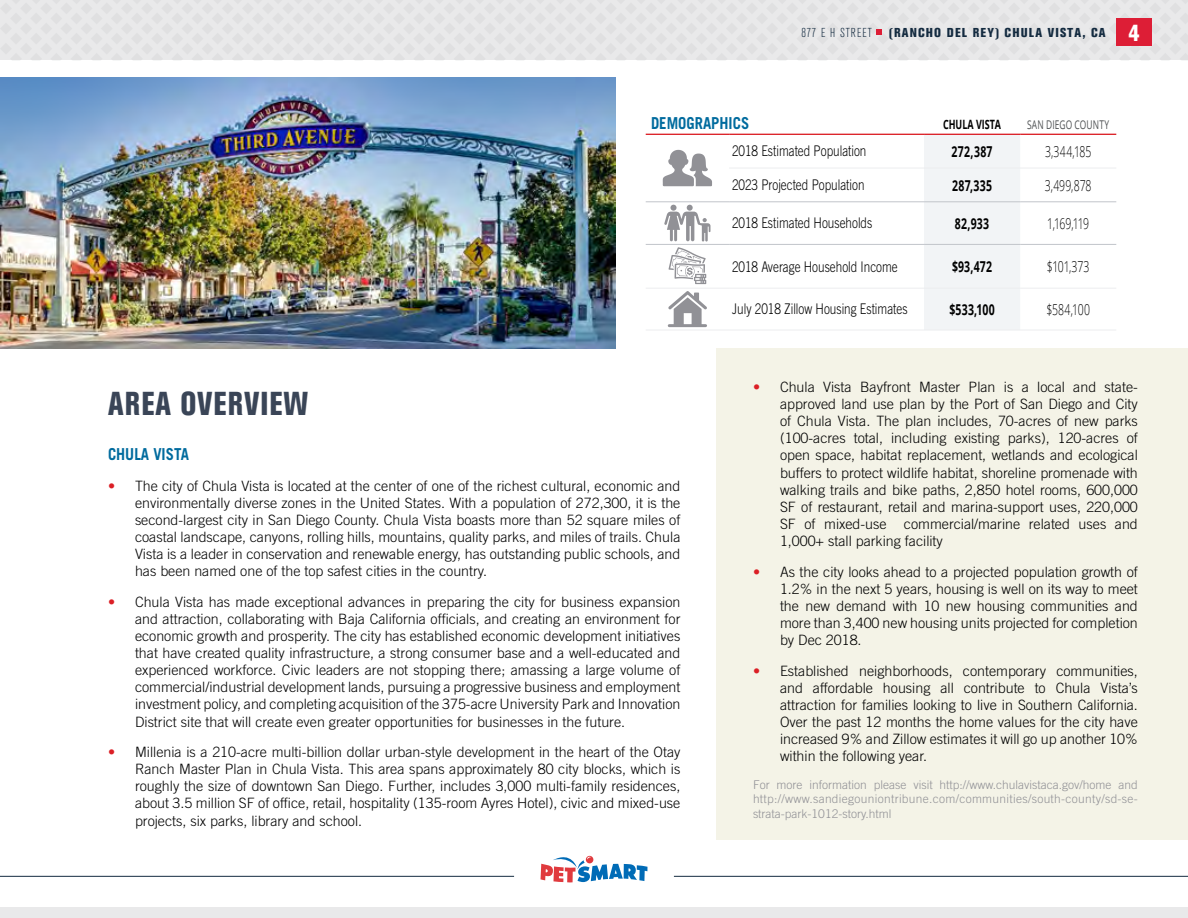
<style>
.page{position:relative;width:1188px;height:918px;background:#fff}
.page>*{position:absolute;margin:0;border:0;box-sizing:border-box;transform-origin:0 0}
.t1{font:800 condensed 33px "Akzidenz Grotesk BE";letter-spacing:.04em;color:#3a4557;scale:.9 1}
.t2{font:700 16.5px "Trade Gothic LT Std";color:#006b9e;scale:.9 1}
.t3{font:300 15px "Open Sans";letter-spacing:-.01em;color:#000;scale:.7 1}
.t4{font:700 15px "Open Sans";letter-spacing:.025em;color:#000;scale:.7 1}
.t5{font:300 14.7px "Trade Gothic LT Std";color:#000;scale:.8 1}
.t6{font:300 14.25px/17.1px "Trade Gothic LT Std";color:#000;text-align:justify}
.t7{font:800 condensed 12.9px "Akzidenz Grotesk BE";letter-spacing:.09em;color:#142b40}
.t8{font:300 condensed 12.9px "Akzidenz Grotesk BE";letter-spacing:.075em;color:#142b40}
.t9{font:700 12.75px "Open Sans";color:#000;scale:.7 1}
.t10{font:300 12px/14.4px "Trade Gothic LT Std";letter-spacing:.025em;color:#919196;text-align:justify}
.t11{font:12px "Open Sans";letter-spacing:.015em;color:#4e5153;scale:.7 1}
.s1{font-size:23.1px;color:#fff}
.s2{font-family:"Trade Gothic LT Std Bd 2";font-weight:400;color:#db1f26}
</style>
<div class="page">
<div style="left:0;top:907px;width:1188px;height:11px;background:#e9e9ea"></div>
<svg style="left:540px;top:855px;width:108px;height:28px"></svg>
<svg style="left:0;top:0;width:1188px;height:60px;background:#e5e5e6"></svg>
<div style="left:1116px;top:19px;width:36px;height:27px;background:#dd1e36"></div>
<hr style="left:0;top:876px;width:514px;height:1px;background:#142b40">
<hr style="left:674px;top:876px;width:514px;height:1px;background:#142b40">
<div style="left:716px;top:349px;width:472px;height:491px;background:#f4f3e7"></div>
<div style="left:924px;top:135px;width:96px;height:195px;background:#f2f4f6"></div>
<hr style="left:646px;top:288px;width:83px;height:1px;background:#ecedef">
<hr style="left:646px;top:330px;width:83px;height:1px;background:#ecedef">
<hr style="left:729px;top:168px;width:195px;height:1px;background:#ecedef">
<hr style="left:924px;top:168px;width:96px;height:1px;background:#ecedef">
<hr style="left:1020px;top:168px;width:96px;height:1px;background:#ecedef">
<hr style="left:646px;top:202px;width:83px;height:1px;background:#c1c4ca">
<hr style="left:729px;top:202px;width:195px;height:1px;background:#c1c4ca">
<hr style="left:924px;top:202px;width:96px;height:1px;background:#c1c4ca">
<hr style="left:1020px;top:202px;width:96px;height:1px;background:#c1c4ca">
<hr style="left:646px;top:244px;width:83px;height:1px;background:#c1c4ca">
<hr style="left:729px;top:244px;width:195px;height:1px;background:#c1c4ca">
<hr style="left:924px;top:244px;width:96px;height:1px;background:#c1c4ca">
<hr style="left:1020px;top:244px;width:96px;height:1px;background:#c1c4ca">
<hr style="left:729px;top:288px;width:195px;height:1px;background:#ecedef">
<hr style="left:729px;top:330px;width:195px;height:1px;background:#ecedef">
<hr style="left:924px;top:288px;width:96px;height:1px;background:#ecedef">
<hr style="left:924px;top:330px;width:96px;height:1px;background:#ecedef">
<hr style="left:1020px;top:288px;width:96px;height:1px;background:#ecedef">
<hr style="left:1020px;top:330px;width:96px;height:1px;background:#ecedef">
<hr style="left:646px;top:134px;width:83px;height:1px;background:#db1f26">
<hr style="left:729px;top:134px;width:195px;height:1px;background:#db1f26">
<hr style="left:924px;top:134px;width:96px;height:1px;background:#db1f26">
<hr style="left:1020px;top:134px;width:96px;height:1px;background:#db1f26">
<svg style="left:663px;top:150px;width:49px;height:36px"></svg>
<svg style="left:664px;top:205px;width:46px;height:79px"></svg>
<svg style="left:668px;top:291px;width:39px;height:36px"></svg>
<img style="left:0;top:78px;width:616px;height:271px">
<p class="t8" style="left:802px;top:26px;width:72px">877 E H STREET</p>
<p class="t7" style="left:888px;top:25px;width:253px">(RANCHO DEL REY) CHULA VISTA, CA <span class="s1">4</span></p>
<p class="t2" style="left:651px;top:113px;width:111px">DEMOGRAPHICS</p>
<p class="t9" style="left:943px;top:115px;width:84px">CHULA VISTA</p>
<p class="t11" style="left:1027px;top:116px;width:119px">SAN DIEGO COUNTY</p>
<p class="t5" style="left:732px;top:143px;width:170px">2018 Estimated Population</p>
<p class="t4" style="left:952px;top:141px;width:60px">272,387</p>
<p class="t3" style="left:1045px;top:141px;width:68px">3,344,185</p>
<p class="t5" style="left:732px;top:176px;width:167px">2023 Projected Population</p>
<p class="t4" style="left:952px;top:175px;width:58px">287,335</p>
<p class="t3" style="left:1045px;top:175px;width:68px">3,499,878</p>
<p class="t5" style="left:732px;top:214px;width:177px">2018 Estimated Households</p>
<p class="t4" style="left:955px;top:213px;width:50px">82,933</p>
<p class="t3" style="left:1047px;top:213px;width:61px">1,169,119</p>
<p class="t5" style="left:732px;top:258px;width:209px">2018 Average Household Income</p>
<p class="t4" style="left:952px;top:256px;width:59px">$93,472</p>
<p class="t3" style="left:1047px;top:256px;width:63px">$101,373</p>
<p class="t5" style="left:732px;top:300px;width:221px">July 2018 Zillow Housing Estimates</p>
<p class="t4" style="left:949px;top:299px;width:67px">$533,100</p>
<p class="t3" style="left:1046px;top:299px;width:64px">$584,100</p>
<h1 class="t1" style="left:108px;top:385px;width:223px">AREA OVERVIEW</h1>
<p class="t2" style="left:108px;top:444px;width:92px">CHULA VISTA</p>
<p class="t6" style="left:135px;top:477px;width:547px;text-indent:-27px"><span class="s2">•</span> The city of Chula Vista is located at the center of one of the richest cultural, economic and environmentally diverse zones in the United States. With a population of 272,300, it is the second-largest city in San Diego County. Chula Vista boasts more than 52 square miles of coastal landscape, canyons, rolling hills, mountains, quality parks, and miles of trails. Chula Vista is a leader in conservation and renewable energy, has outstanding public schools, and has been named one of the top safest cities in the country.</p>
<p class="t6" style="left:135px;top:593px;width:547px;text-indent:-27px"><span class="s2">•</span> Chula Vista has made exceptional advances in preparing the city for business expansion and attraction, collaborating with Baja California officials, and creating an environment for economic growth and prosperity. The city has established economic development initiatives that have created quality infrastructure, a strong consumer base and a well-educated and experienced workforce. Civic leaders are not stopping there; amassing a large volume of commercial/industrial development lands, pursuing a progressive business and employment investment policy, and completing acquisition of the 375-acre University Park and Innovation District site that will create even greater opportunities for businesses in the future.</p>
<p class="t6" style="left:135px;top:743px;width:547px;text-indent:-27px"><span class="s2">•</span> Millenia is a 210-acre multi-billion dollar urban-style development in the heart of the Otay Ranch Master Plan in Chula Vista. This area spans approximately 80 city blocks, which is roughly the size of downtown San Diego. Further, includes 3,000 multi-family residences, about 3.5 million SF of office, retail, hospitality (135-room Ayres Hotel), civic and mixed-use projects, six parks, library and school.</p>
<p class="t6" style="left:780px;top:378px;width:359px;text-indent:-27px"><span class="s2">•</span> Chula Vista Bayfront Master Plan is a local and state&shy;approved land use plan by the Port of San Diego and City of Chula Vista. The plan includes, 70-acres of new parks (100-acres total, including existing parks), 120-acres of open space, habitat replacement, wetlands and ecological buffers to protect wildlife habitat, shoreline promenade with walking trails and bike paths, 2,850 hotel rooms, 600,000<br>SF of restaurant, retail and marina-support uses, 220,000<br>SF of mixed-use commercial/marine related uses and 1,000+ stall parking facility</p>
<p class="t6" style="left:780px;top:563px;width:359px;text-indent:-27px"><span class="s2">•</span> As the city looks ahead to a projected population growth of 1.2% in the next 5 years, housing is well on its way to meet the new demand with 10 new housing communities and more than 3,400 new housing units projected for completion by Dec 2018.</p>
<p class="t6" style="left:780px;top:662px;width:359px;text-indent:-27px"><span class="s2">•</span> Established neighborhoods, contemporary communities, and affordable housing all contribute to Chula Vista’s attraction for families looking to live in Southern California.<br>Over the past 12 months the home values for the city have increased 9% and Zillow estimates it will go up another 10% within the following year.</p>
<p class="t10" style="left:753px;top:777px;width:386px">For more information please visit http://www.chulavistaca.gov/home and http://www.sandiegouniontribune.com/communities/south-county/sd-se&shy;strata-park-1012-story.html</p>
</div>
